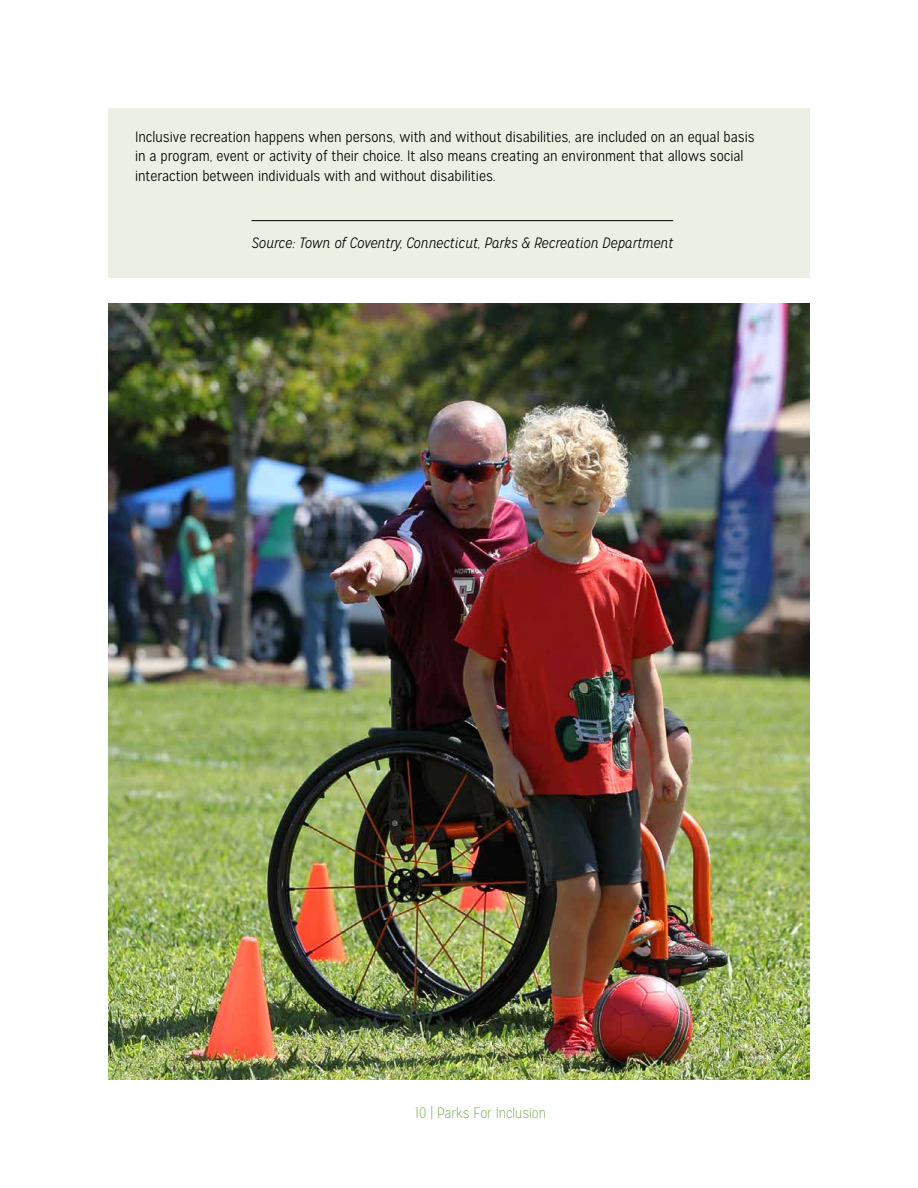
<style>
.page{position:relative;width:918px;height:1188px;background:#fff}
.page>*{position:absolute;margin:0;border:0;box-sizing:border-box;transform-origin:0 0}
.t1{font:300 15px/19.5px "Mission Gothic";color:#000}
.t2{font:italic 300 15px "Mission Gothic";color:#000}
.t3{font:100 15px "Mission Gothic";color:#6aa342}
</style>
<div class="page">
<div style="left:108px;top:108px;width:702px;height:170px;background:#ecf0e4"></div>
<hr style="left:252px;top:220px;width:421px;height:1px;background:#000">
<img style="left:108px;top:303px;width:702px;height:777px">
<p class="t1" style="left:135px;top:127px;width:621px">Inclusive recreation happens when persons, with and without disabilities, are included on an equal basis in a program, event or activity of their choice. It also means creating an environment that allows social interaction between individuals with and without disabilities.</p>
<p class="t2" style="left:252px;top:234px;width:423px">Source: Town of Coventry, Connecticut, Parks &amp; Recreation Department</p>
<p class="t3" style="left:415px;top:1104px;width:132px">10 | Parks For Inclusion</p>
</div>
